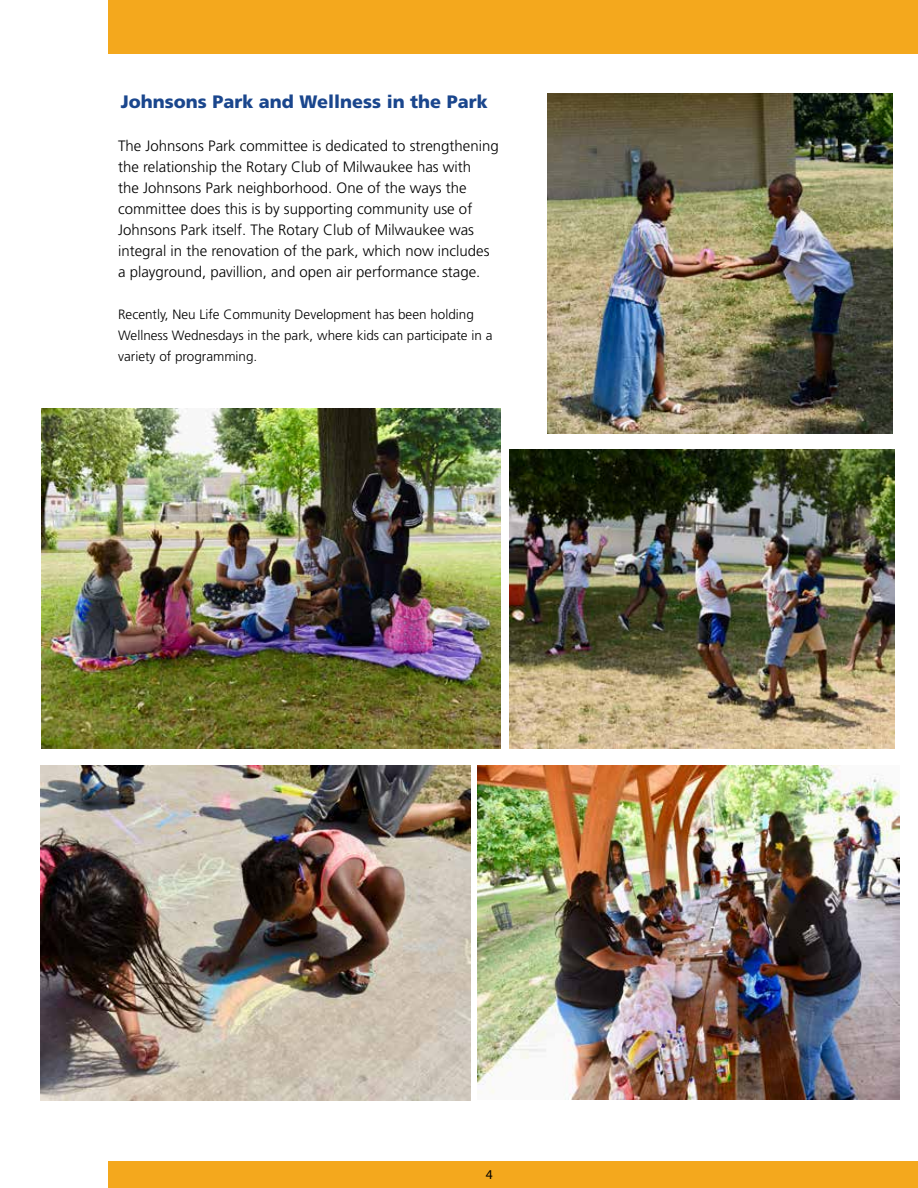
<style>
.page{position:relative;width:918px;height:1188px;background:#fff}
.page>*{position:absolute;margin:0;border:0;box-sizing:border-box;transform-origin:0 0}
.t1{font:900 18px "Frutiger LT Std";color:#1a468d}
.t2{font:300 15px/21px "Frutiger LT Std";color:#000}
.t3{font:300 13.5px/21px "Frutiger LT Std";color:#000}
.t4{font:13.5px "Myriad Pro";color:#000}
</style>
<div class="page">
<div style="left:108px;top:1161px;width:810px;height:27px;background:#f4a81d"></div>
<div style="left:108px;top:0;width:810px;height:54px;background:#f4a81d"></div>
<img style="left:41px;top:409px;width:459px;height:339px">
<img style="left:547px;top:94px;width:345px;height:340px">
<img style="left:40px;top:765px;width:431px;height:335px">
<img style="left:478px;top:765px;width:422px;height:335px">
<img style="left:509px;top:449px;width:386px;height:299px">
<p class="t1" style="left:121px;top:91px;width:368px">Johnsons Park and Wellness in the Park</p>
<p class="t2" style="left:118px;top:136px;width:382px">The Johnsons Park committee is dedicated to strengthening the relationship the Rotary Club of Milwaukee has with<br>the Johnsons Park neighborhood. One of the ways the committee does this is by supporting community use of Johnsons Park itself. The Rotary Club of Milwaukee was integral in the renovation of the park, which now includes a playground, pavillion, and open air performance stage.</p>
<p class="t3" style="left:118px;top:304px;width:376px">Recently, Neu Life Community Development has been holding<br>Wellness Wednesdays in the park, where kids can participate in a variety of programming.</p>
<p class="t4" style="left:486px;top:1166px;width:8px">4</p>
</div>
